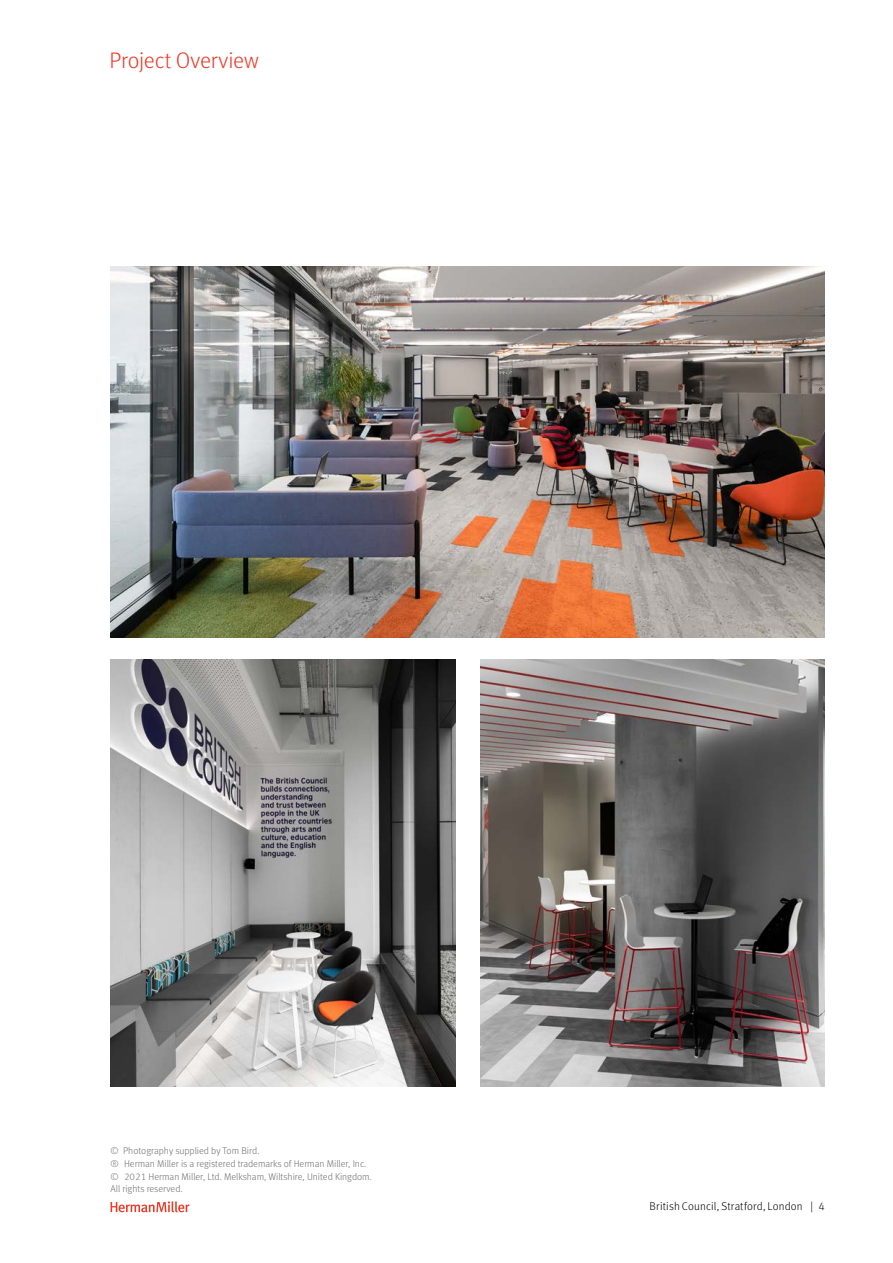
<style>
.page{position:relative;width:893px;height:1263px;background:#fff}
.page>*{position:absolute;margin:0;border:0;box-sizing:border-box;transform-origin:0 0}
.t1{font:300 22.5px "Meta OT";letter-spacing:-.005em;color:#ee3824}
.t2{font:300 11.25px "Meta OT";letter-spacing:.015em;color:#000}
.t3{font:300 9.75px/12.8px "Meta OT";color:#6d6e71}
</style>
<div class="page">
<img style="left:111px;top:267px;width:714px;height:371px">
<img style="left:111px;top:659px;width:344px;height:427px">
<img style="left:480px;top:659px;width:345px;height:427px">
<svg style="left:111px;top:1201px;width:79px;height:11px"></svg>
<h1 class="t1" style="left:109px;top:47px;width:151px">Project Overview</h1>
<p class="t3" style="left:111px;top:1144px;width:263px">© Photography supplied by Tom Bird.<br>® Herman Miller is a registered trademarks of Herman Miller, Inc. © 2021 Herman Miller, Ltd. Melksham, Wiltshire, United Kingdom.<br>All rights reserved.</p>
<p class="t2" style="left:650px;top:1199px;width:177px">British Council, Stratford, London | 4</p>
</div>
